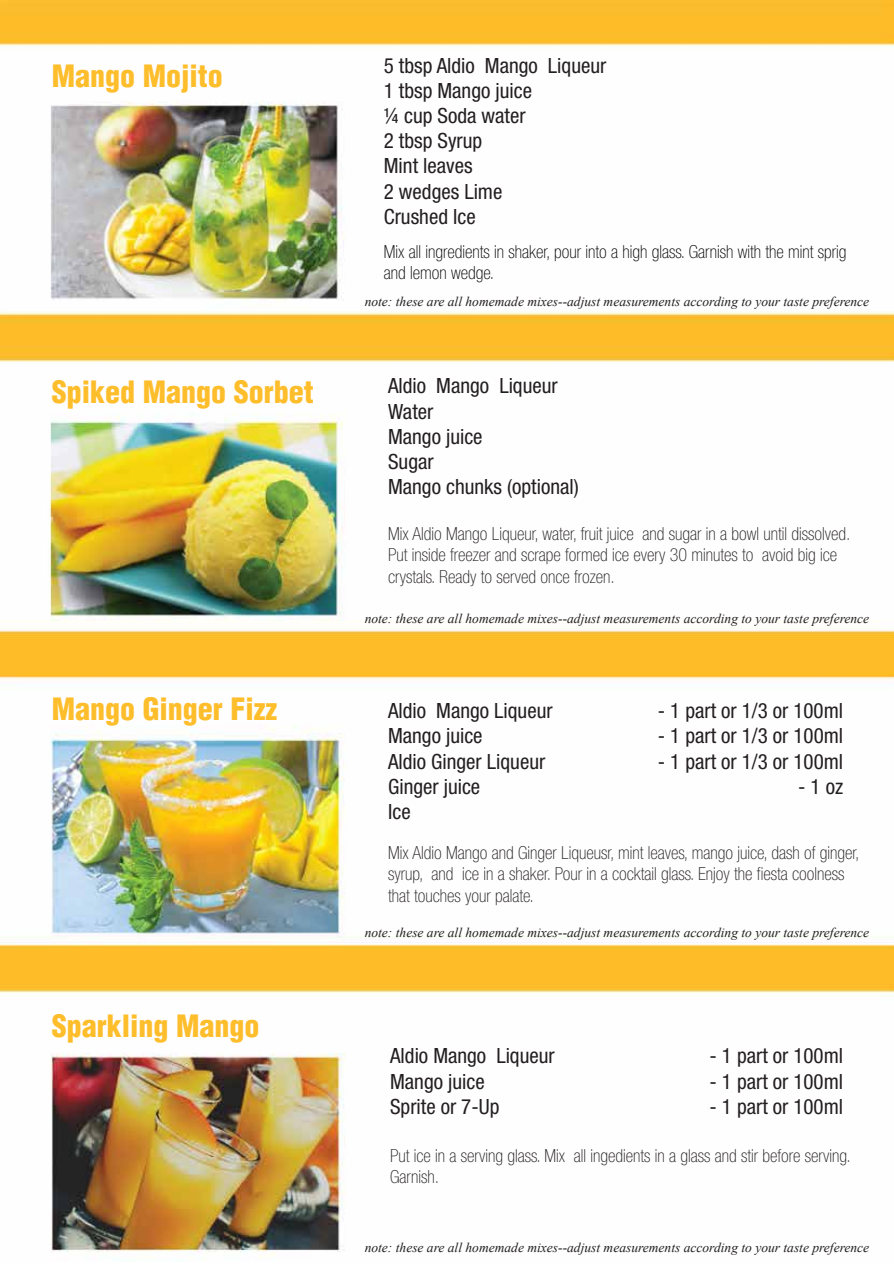
<style>
.page{position:relative;width:894px;height:1264px;background:#fff}
.page>*{position:absolute;margin:0;border:0;box-sizing:border-box;transform-origin:0 0}
.t1{font:900 condensed 30px "Helvetica";color:#febd2a}
.t2{font:condensed 21px/25.2px "Helvetica Neue LT Std";color:#231f20}
.t3{font:100 condensed 18px/21.6px "Helvetica Neue LT Pro";color:#231f20}
.t4{font:100 condensed 18px/21.6px "Helvetica Neue LT Pro";color:#010101}
.t5{font:italic 13.5px "Times New Roman";color:#231f20}
</style>
<div class="page">
<img style="left:0;top:0;width:893px;height:1260px">
<h1 class="t1" style="left:52px;top:57px;width:172px">Mango Mojito</h1>
<h1 class="t1" style="left:52px;top:372px;width:263px">Spiked Mango Sorbet</h1>
<h1 class="t1" style="left:52px;top:690px;width:227px">Mango Ginger Fizz</h1>
<h1 class="t1" style="left:52px;top:1006px;width:209px">Sparkling Mango</h1>
<p class="t2" style="left:384px;top:52px;width:224px">5 tbsp Aldio Mango Liqueur<br>1 tbsp Mango juice<br>¼ cup Soda water<br>2 tbsp Syrup<br>Mint leaves<br>2 wedges Lime<br>Crushed Ice</p>
<p class="t4" style="left:384px;top:241px;width:464px">Mix all ingredients in shaker, pour into a high glass. Garnish with the mint sprig and lemon wedge.</p>
<p class="t5" style="left:364px;top:292px;width:506px">note: these are all homemade mixes--adjust measurements according to your taste preference</p>
<p class="t2" style="left:388px;top:373px;width:192px">Aldio Mango Liqueur<br>Water<br>Mango juice<br>Sugar<br>Mango chunks (optional)</p>
<p class="t3" style="left:388px;top:523px;width:464px">Mix Aldio Mango Liqueur, water, fruit juice and sugar in a bowl until dissolved.<br>Put inside freezer and scrape formed ice every 30 minutes to avoid big ice crystals. Ready to served once frozen.</p>
<p class="t5" style="left:364px;top:609px;width:506px">note: these are all homemade mixes--adjust measurements according to your taste preference</p>
<p class="t2" style="left:388px;top:698px;width:166px">Aldio Mango Liqueur<br>Mango juice<br>Aldio Ginger Liqueur<br>Ginger juice<br>Ice</p>
<p class="t2" style="left:657px;top:698px;width:187px">- 1 part or 1/3 or 100ml</p>
<p class="t2" style="left:657px;top:723px;width:187px">- 1 part or 1/3 or 100ml</p>
<p class="t2" style="left:657px;top:748px;width:187px">- 1 part or 1/3 or 100ml</p>
<p class="t2" style="left:797px;top:773px;width:47px">- 1 oz</p>
<p class="t3" style="left:388px;top:842px;width:473px">Mix Aldio Mango and Ginger Liqueusr, mint leaves, mango juice, dash of ginger, syrup, and ice in a shaker. Pour in a cocktail glass. Enjoy the fiesta coolness that touches your palate.</p>
<p class="t5" style="left:364px;top:923px;width:506px">note: these are all homemade mixes--adjust measurements according to your taste preference</p>
<p class="t2" style="left:390px;top:1043px;width:166px">Aldio Mango Liqueur<br>Mango juice<br>Sprite or 7-Up</p>
<p class="t2" style="left:709px;top:1043px;width:135px">- 1 part or 100ml</p>
<p class="t2" style="left:709px;top:1068px;width:135px">- 1 part or 100ml</p>
<p class="t2" style="left:709px;top:1093px;width:135px">- 1 part or 100ml</p>
<p class="t3" style="left:390px;top:1145px;width:462px">Put ice in a serving glass. Mix all ingedients in a glass and stir before serving.<br>Garnish.</p>
<p class="t5" style="left:364px;top:1237px;width:506px">note: these are all homemade mixes--adjust measurements according to your taste preference</p>
</div>
